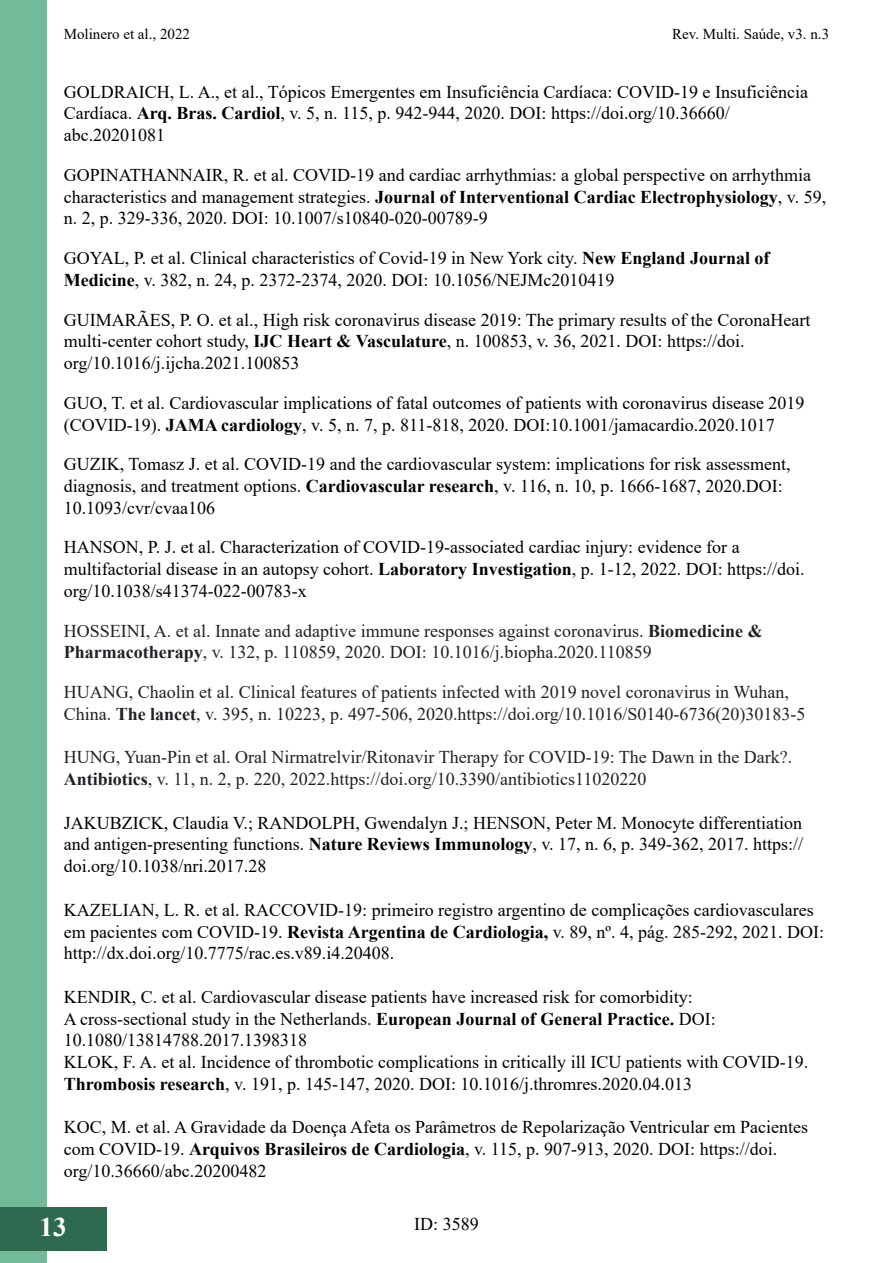
<style>
.page{position:relative;width:893px;height:1263px;background:#fff}
.page>*{position:absolute;margin:0;border:0;box-sizing:border-box;transform-origin:0 0}
.t1{font:700 27px "Times New Roman";color:#fff}
.t2{font:18px/21.8px "Times New Roman";color:#000}
.t3{font:18px/21.8px "Times New Roman";color:#202124}
.t4{font:15px "Times New Roman";color:#000}
.s1{font-weight:700}
</style>
<div class="page">
<div style="left:0;top:1px;width:47px;height:1262px;background:#73ba9b"></div>
<div style="left:0;top:1207px;width:106px;height:43px;background:#2d6a4f"></div>
<p class="t4" style="left:64px;top:24px;width:128px">Molinero et al., 2022</p>
<p class="t4" style="left:672px;top:24px;width:158px">Rev. Multi. Saúde, v3. n.3</p>
<p class="t2" style="left:64px;top:80px;width:746px">GOLDRAICH, L. A., et al., Tópicos Emergentes em Insuficiência Cardíaca: COVID-19 e Insuficiência<br>Cardíaca. <span class="s1">Arq. Bras. Cardiol</span>, v. 5, n. 115, p. 942-944, 2020. DOI: https://doi.org/10.36660/ abc.20201081</p>
<p class="t2" style="left:64px;top:163px;width:764px">GOPINATHANNAIR, R. et al. COVID-19 and cardiac arrhythmias: a global perspective on arrhythmia characteristics and management strategies. <span class="s1">Journal of Interventional Cardiac Electrophysiology</span>, v. 59, n. 2, p. 329-336, 2020. DOI: 10.1007/s10840-020-00789-9</p>
<p class="t2" style="left:64px;top:247px;width:707px">GOYAL, P. et al. Clinical characteristics of Covid-19 in New York city. <span class="s1">New England Journal of<br>Medicine</span>, v. 382, n. 24, p. 2372-2374, 2020. DOI: 10.1056/NEJMc2010419</p>
<p class="t2" style="left:64px;top:308px;width:748px">GUIMARÃES, P. O. et al., High risk coronavirus disease 2019: The primary results of the CoronaHeart multi-center cohort study, <span class="s1">IJC Heart &amp; Vasculature</span>, n. 100853, v. 36, 2021. DOI: https://doi. org/10.1016/j.ijcha.2021.100853</p>
<p class="t2" style="left:64px;top:391px;width:742px">GUO, T. et al. Cardiovascular implications of fatal outcomes of patients with coronavirus disease 2019 (COVID-19). <span class="s1">JAMA cardiology</span>, v. 5, n. 7, p. 811-818, 2020. DOI:10.1001/jamacardio.2020.1017</p>
<p class="t2" style="left:64px;top:453px;width:728px">GUZIK, Tomasz J. et al. COVID-19 and the cardiovascular system: implications for risk assessment, diagnosis, and treatment options. <span class="s1">Cardiovascular research</span>, v. 116, n. 10, p. 1666-1687, 2020.DOI:<br>10.1093/cvr/cvaa106</p>
<p class="t2" style="left:64px;top:536px;width:742px">HANSON, P. J. et al. Characterization of COVID-19-associated cardiac injury: evidence for a multifactorial disease in an autopsy cohort. <span class="s1">Laboratory Investigation</span>, p. 1-12, 2022. DOI: https://doi. org/10.1038/s41374-022-00783-x</p>
<p class="t3" style="left:64px;top:619px;width:700px">HOSSEINI, A. et al. Innate and adaptive immune responses against coronavirus. <span class="s1">Biomedicine &amp;<br>Pharmacotherapy</span>, v. 132, p. 110859, 2020. DOI: 10.1016/j.biopha.2020.110859</p>
<p class="t3" style="left:64px;top:681px;width:743px">HUANG, Chaolin et al. Clinical features of patients infected with 2019 novel coronavirus in Wuhan,<br>China. <span class="s1">The lancet</span>, v. 395, n. 10223, p. 497-506, 2020.https://doi.org/10.1016/S0140-6736(20)30183-5</p>
<p class="t3" style="left:64px;top:746px;width:730px">HUNG, Yuan-Pin et al. Oral Nirmatrelvir/Ritonavir Therapy for COVID-19: The Dawn in the Dark?.<br><span class="s1">Antibiotics</span>, v. 11, n. 2, p. 220, 2022.https://doi.org/10.3390/antibiotics11020220</p>
<p class="t2" style="left:64px;top:811px;width:741px;text-align:justify">JAKUBZICK, Claudia V.; RANDOLPH, Gwendalyn J.; HENSON, Peter M. Monocyte differentiation and antigen-presenting functions. <span class="s1">Nature Reviews Immunology</span>, v. 17, n. 6, p. 349-362, 2017. https:// doi.org/10.1038/nri.2017.28</p>
<p class="t2" style="left:64px;top:898px;width:762px">KAZELIAN, L. R. et al. RACCOVID-19: primeiro registro argentino de complicações cardiovasculares em pacientes com COVID-19. <span class="s1">Revista Argentina de Cardiologia,</span> v. 89, nº. 4, pág. 285-292, 2021. DOI: http://dx.doi.org/10.7775/rac.es.v89.i4.20408.</p>
<p class="t2" style="left:64px;top:985px;width:746px">KENDIR, C. et al. Cardiovascular disease patients have increased risk for comorbidity:<br>A cross-sectional study in the Netherlands. <span class="s1">European Journal of General Practice.</span> DOI:<br>10.1080/13814788.2017.1398318<br>KLOK, F. A. et al. Incidence of thrombotic complications in critically ill ICU patients with COVID-19.<br><span class="s1">Thrombosis research</span>, v. 191, p. 145-147, 2020. DOI: 10.1016/j.thromres.2020.04.013</p>
<p class="t2" style="left:64px;top:1116px;width:746px">KOC, M. et al. A Gravidade da Doença Afeta os Parâmetros de Repolarização Ventricular em Pacientes com COVID-19. <span class="s1">Arquivos Brasileiros de Cardiologia</span>, v. 115, p. 907-913, 2020. DOI: https://doi. org/10.36660/abc.20200482</p>
<h1 class="t1" style="left:40px;top:1207px;width:29px">13</h1>
<p class="t2" style="left:414px;top:1213px;width:66px">ID: 3589</p>
</div>
